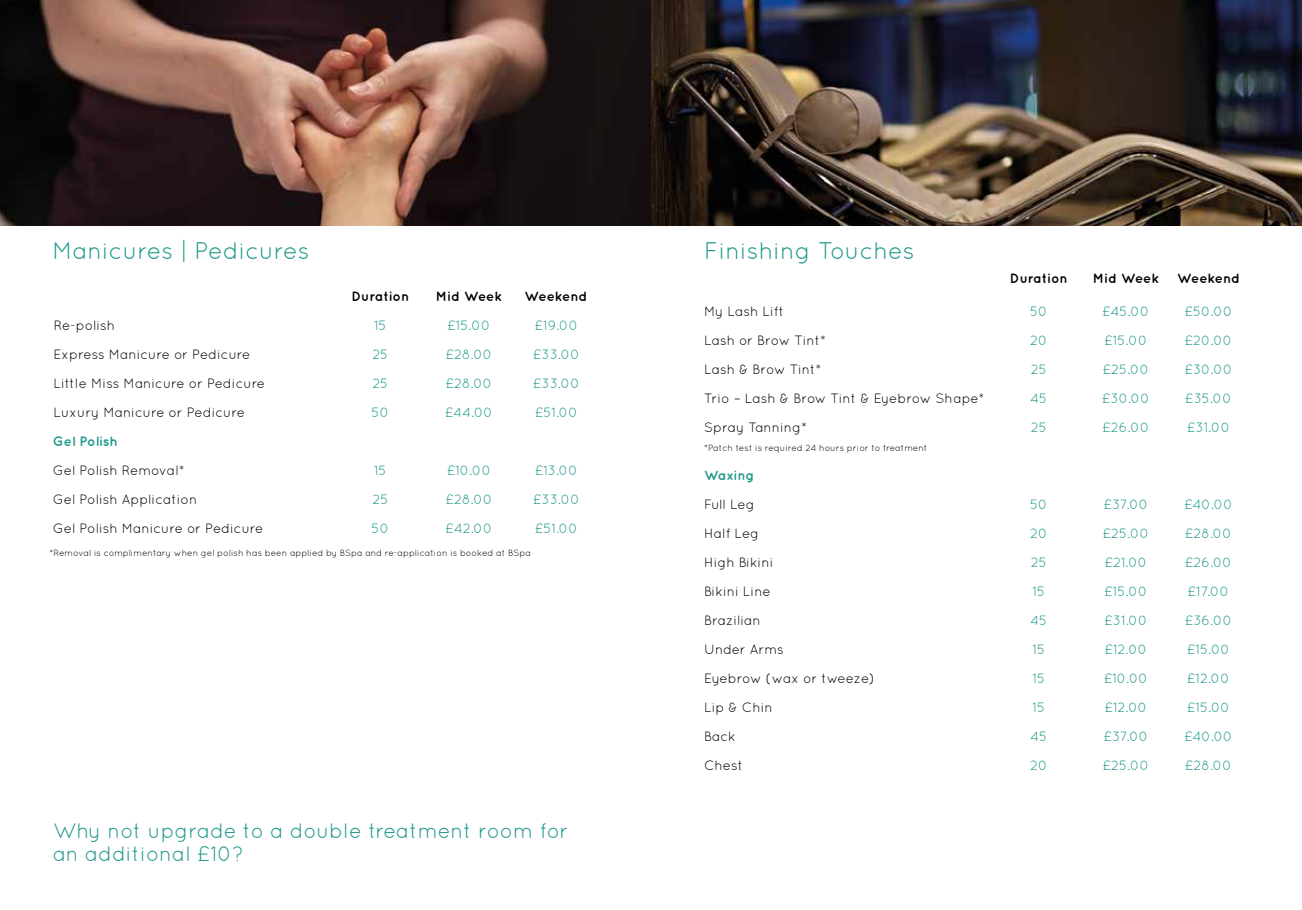
<style>
.page{position:relative;width:1302px;height:910px;background:#fff}
.page>*{position:absolute;margin:0;border:0;box-sizing:border-box;transform-origin:0 0}
.t1{font:24px "Quicksand";color:#1d988a}
.t2{font:21px/22.5px "Quicksand";color:#1d988a}
.t3{font:13.5px "Quicksand";color:#000}
.t4{font:13.5px "Quicksand";color:#1d988a}
.t5{font:700 13.5px "Quicksand";color:#000}
.t6{font:700 13.5px "Quicksand";color:#1d988a}
.t7{font:9px "Quicksand";color:#000}
</style>
<div class="page">
<img style="left:0;top:0;width:651px;height:225px">
<img style="left:651px;top:0;width:650px;height:225px">
<h1 class="t1" style="left:53px;top:237px;width:258px">Manicures | Pedicures</h1>
<p class="t5" style="left:351px;top:288px;width:59px">Duration</p>
<p class="t5" style="left:436px;top:288px;width:68px">Mid Week</p>
<p class="t5" style="left:524px;top:288px;width:64px">Weekend</p>
<p class="t3" style="left:54px;top:317px;width:63px">Re-polish</p>
<p class="t4" style="left:374px;top:317px;width:14px">15</p>
<p class="t4" style="left:447px;top:317px;width:45px">£15.00</p>
<p class="t4" style="left:534px;top:317px;width:45px">£19.00</p>
<p class="t3" style="left:54px;top:346px;width:198px">Express Manicure or Pedicure</p>
<p class="t4" style="left:372px;top:346px;width:18px">25</p>
<p class="t4" style="left:445px;top:346px;width:49px">£28.00</p>
<p class="t4" style="left:532px;top:346px;width:49px">£33.00</p>
<p class="t3" style="left:54px;top:375px;width:213px">Little Miss Manicure or Pedicure</p>
<p class="t4" style="left:372px;top:375px;width:18px">25</p>
<p class="t4" style="left:445px;top:375px;width:49px">£28.00</p>
<p class="t4" style="left:532px;top:375px;width:49px">£33.00</p>
<p class="t3" style="left:54px;top:404px;width:193px">Luxury Manicure or Pedicure</p>
<p class="t4" style="left:371px;top:404px;width:19px">50</p>
<p class="t4" style="left:444px;top:404px;width:50px">£44.00</p>
<p class="t4" style="left:534px;top:404px;width:45px">£51.00</p>
<p class="t6" style="left:53px;top:433px;width:66px">Gel Polish</p>
<p class="t3" style="left:53px;top:462px;width:133px">Gel Polish Removal*</p>
<p class="t4" style="left:374px;top:462px;width:14px">15</p>
<p class="t4" style="left:446px;top:462px;width:46px">£10.00</p>
<p class="t4" style="left:534px;top:462px;width:45px">£13.00</p>
<p class="t3" style="left:53px;top:491px;width:146px">Gel Polish Application</p>
<p class="t4" style="left:372px;top:491px;width:18px">25</p>
<p class="t4" style="left:445px;top:491px;width:49px">£28.00</p>
<p class="t4" style="left:532px;top:491px;width:49px">£33.00</p>
<p class="t3" style="left:53px;top:520px;width:212px">Gel Polish Manicure or Pedicure</p>
<p class="t4" style="left:371px;top:520px;width:19px">50</p>
<p class="t4" style="left:445px;top:520px;width:49px">£42.00</p>
<p class="t4" style="left:534px;top:520px;width:45px">£51.00</p>
<p class="t7" style="left:50px;top:548px;width:482px">*Removal is complimentary when gel polish has been applied by BSpa and re-application is booked at BSpa</p>
<h2 class="t2" style="left:53px;top:820px;width:517px">Why not upgrade to a double treatment room for an additional £10?</h2>
<h1 class="t1" style="left:704px;top:237px;width:212px">Finishing Touches</h1>
<p class="t5" style="left:1009px;top:270px;width:59px">Duration</p>
<p class="t5" style="left:1092px;top:270px;width:68px">Mid Week</p>
<p class="t5" style="left:1176px;top:270px;width:64px">Weekend</p>
<p class="t3" style="left:704px;top:304px;width:81px">My Lash Lift</p>
<p class="t4" style="left:1029px;top:304px;width:19px">50</p>
<p class="t4" style="left:1101px;top:304px;width:49px">£45.00</p>
<p class="t4" style="left:1184px;top:304px;width:50px">£50.00</p>
<p class="t3" style="left:704px;top:333px;width:123px">Lash or Brow Tint*</p>
<p class="t4" style="left:1029px;top:333px;width:19px">20</p>
<p class="t4" style="left:1104px;top:333px;width:45px">£15.00</p>
<p class="t4" style="left:1184px;top:333px;width:49px">£20.00</p>
<p class="t3" style="left:704px;top:362px;width:119px">Lash &amp; Brow Tint*</p>
<p class="t4" style="left:1030px;top:362px;width:18px">25</p>
<p class="t4" style="left:1102px;top:362px;width:48px">£25.00</p>
<p class="t4" style="left:1184px;top:362px;width:50px">£30.00</p>
<p class="t3" style="left:704px;top:391px;width:281px">Trio – Lash &amp; Brow Tint &amp; Eyebrow Shape*</p>
<p class="t4" style="left:1030px;top:391px;width:19px">45</p>
<p class="t4" style="left:1101px;top:391px;width:50px">£30.00</p>
<p class="t4" style="left:1184px;top:391px;width:49px">£35.00</p>
<p class="t3" style="left:704px;top:419px;width:104px">Spray Tanning*</p>
<p class="t4" style="left:1030px;top:419px;width:18px">25</p>
<p class="t4" style="left:1102px;top:419px;width:49px">£26.00</p>
<p class="t4" style="left:1186px;top:419px;width:45px">£31.00</p>
<p class="t7" style="left:704px;top:443px;width:225px">*Patch test is required 24 hours prior to treatment</p>
<p class="t6" style="left:704px;top:467px;width:52px">Waxing</p>
<p class="t3" style="left:704px;top:497px;width:52px">Full Leg</p>
<p class="t4" style="left:1029px;top:497px;width:19px">50</p>
<p class="t4" style="left:1103px;top:497px;width:47px">£37.00</p>
<p class="t4" style="left:1183px;top:497px;width:50px">£40.00</p>
<p class="t3" style="left:704px;top:526px;width:57px">Half Leg</p>
<p class="t4" style="left:1029px;top:526px;width:19px">20</p>
<p class="t4" style="left:1102px;top:526px;width:48px">£25.00</p>
<p class="t4" style="left:1184px;top:526px;width:49px">£28.00</p>
<p class="t3" style="left:704px;top:555px;width:71px">High Bikini</p>
<p class="t4" style="left:1030px;top:555px;width:18px">25</p>
<p class="t4" style="left:1104px;top:555px;width:45px">£21.00</p>
<p class="t4" style="left:1184px;top:555px;width:49px">£26.00</p>
<p class="t3" style="left:704px;top:584px;width:68px">Bikini Line</p>
<p class="t4" style="left:1032px;top:584px;width:14px">15</p>
<p class="t4" style="left:1103px;top:584px;width:45px">£15.00</p>
<p class="t4" style="left:1187px;top:584px;width:43px">£17.00</p>
<p class="t3" style="left:704px;top:613px;width:58px">Brazilian</p>
<p class="t4" style="left:1030px;top:613px;width:19px">45</p>
<p class="t4" style="left:1103px;top:613px;width:45px">£31.00</p>
<p class="t4" style="left:1184px;top:613px;width:49px">£36.00</p>
<p class="t3" style="left:704px;top:641px;width:81px">Under Arms</p>
<p class="t4" style="left:1032px;top:641px;width:14px">15</p>
<p class="t4" style="left:1104px;top:641px;width:45px">£12.00</p>
<p class="t4" style="left:1186px;top:641px;width:45px">£15.00</p>
<p class="t3" style="left:704px;top:670px;width:172px">Eyebrow (wax or tweeze)</p>
<p class="t4" style="left:1032px;top:670px;width:14px">15</p>
<p class="t4" style="left:1103px;top:670px;width:46px">£10.00</p>
<p class="t4" style="left:1186px;top:670px;width:45px">£12.00</p>
<p class="t3" style="left:704px;top:699px;width:70px">Lip &amp; Chin</p>
<p class="t4" style="left:1032px;top:699px;width:14px">15</p>
<p class="t4" style="left:1104px;top:699px;width:45px">£12.00</p>
<p class="t4" style="left:1186px;top:699px;width:45px">£15.00</p>
<p class="t3" style="left:704px;top:728px;width:33px">Back</p>
<p class="t4" style="left:1030px;top:728px;width:19px">45</p>
<p class="t4" style="left:1103px;top:728px;width:47px">£37.00</p>
<p class="t4" style="left:1183px;top:728px;width:50px">£40.00</p>
<p class="t3" style="left:704px;top:757px;width:41px">Chest</p>
<p class="t4" style="left:1029px;top:757px;width:19px">20</p>
<p class="t4" style="left:1102px;top:757px;width:48px">£25.00</p>
<p class="t4" style="left:1184px;top:757px;width:49px">£28.00</p>
</div>
